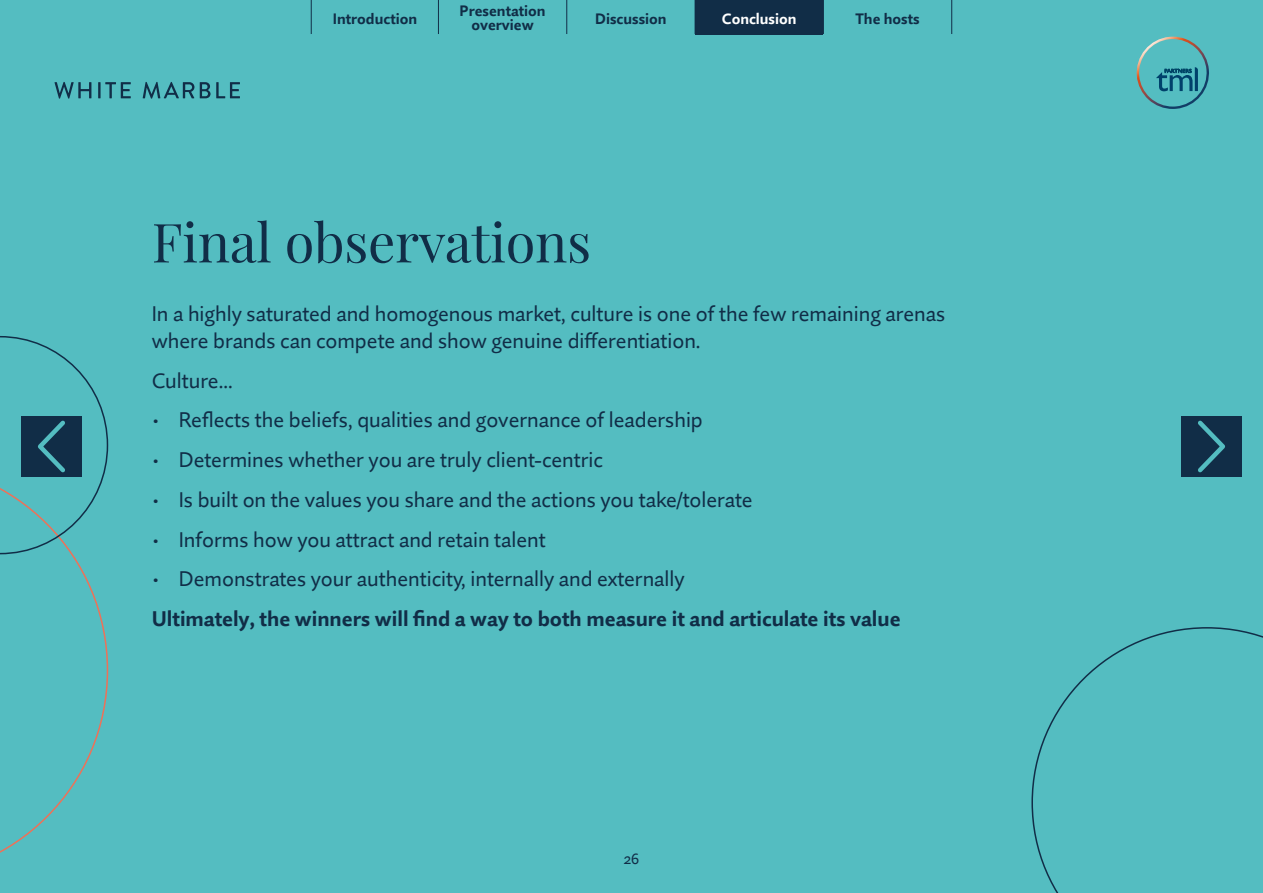
<style>
.page{position:relative;width:1263px;height:893px;background:#54bdc1}
.page>*{position:absolute;margin:0;border:0;box-sizing:border-box;transform-origin:0 0}
.t1{font:54px "Playfair Display";letter-spacing:-.005em;color:#112d47}
.t2{font:21px/27px "Quire Sans";color:#112d47}
.t3{font:700 21px "Quire Sans";color:#112d47}
.t4{font:700 15px/13.5px "Quire Sans";color:#112d47;text-align:center}
.t5{font:700 15px "Quire Sans";color:#fff}
.t6{font:15px "Quire Sans";color:#112d47}
</style>
<div class="page">
<svg style="left:54px;top:82px;width:37px;height:17px"></svg>
<hr style="left:98px;top:82px;width:3px;height:16px;background:#112d47">
<svg style="left:105px;top:82px;width:26px;height:16px"></svg>
<svg style="left:143px;top:82px;width:51px;height:17px"></svg>
<svg style="left:200px;top:82px;width:40px;height:16px"></svg>
<svg style="left:1136px;top:37px;width:73px;height:72px"></svg>
<div style="left:695px;top:0;width:128px;height:34px;background:#112d47"></div>
<hr style="left:566px;top:0;width:1px;height:34px;background:#112d47">
<hr style="left:823px;top:0;width:1px;height:34px;background:#112d47">
<hr style="left:951px;top:0;width:1px;height:34px;background:#112d47">
<hr style="left:311px;top:0;width:1px;height:34px;background:#112d47">
<hr style="left:438px;top:0;width:1px;height:34px;background:#112d47">
<div style="left:1181px;top:416px;width:61px;height:61px;background:#112d47"></div>
<svg style="left:1198px;top:420px;width:27px;height:53px"></svg>
<svg style="left:1031px;top:627px;width:232px;height:266px"></svg>
<svg style="left:0;top:336px;width:108px;height:517px"></svg>
<p class="t4" style="left:460px;top:4px;width:87px">Presentation overview</p>
<p class="t4" style="left:595px;top:12px;width:73px">Discussion</p>
<p class="t5" style="left:722px;top:10px;width:76px">Conclusion</p>
<p class="t4" style="left:333px;top:12px;width:86px">Introduction</p>
<p class="t4" style="left:855px;top:12px;width:66px">The hosts</p>
<h1 class="t1" style="left:152px;top:200px;width:441px">Final observations</h1>
<p class="t2" style="left:152px;top:300px;width:795px">In a highly saturated and homogenous market, culture is one of the few remaining arenas where brands can compete and show genuine differentiation.</p>
<p class="t2" style="left:152px;top:366px;width:83px">Culture…</p>
<p class="t2" style="left:152px;top:406px;width:553px">• Reflects the beliefs, qualities and governance of leadership</p>
<p class="t2" style="left:152px;top:446px;width:453px">• Determines whether you are truly client-centric</p>
<p class="t2" style="left:152px;top:486px;width:602px">• Is built on the values you share and the actions you take/tolerate</p>
<p class="t2" style="left:152px;top:525px;width:395px">• Informs how you attract and retain talent</p>
<p class="t2" style="left:152px;top:565px;width:534px">• Demonstrates your authenticity, internally and externally</p>
<p class="t3" style="left:152px;top:605px;width:750px">Ultimately, the winners will find a way to both measure it and articulate its value</p>
<p class="t6" style="left:624px;top:850px;width:17px">26</p>
</div>
